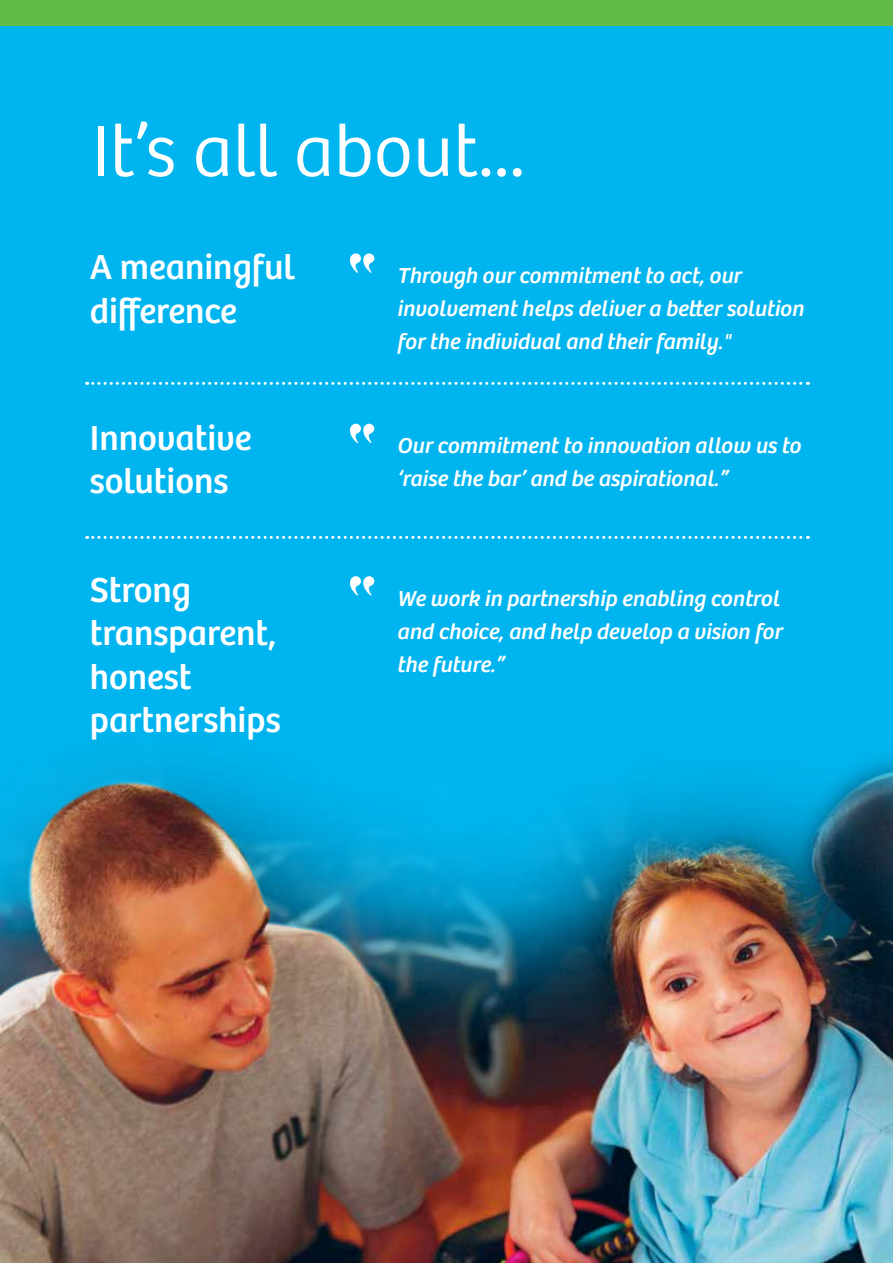
<style>
.page{position:relative;width:893px;height:1263px;background:#00b5ef}
.page>*{position:absolute;margin:0;border:0;box-sizing:border-box;transform-origin:0 0}
.t1{font:300 75px "Bree";color:#fff}
.t2{font:36px/43.2px "Bree";color:#fff}
.t3{font:italic 22.5px/33px "Bree";color:#fff}
</style>
<div class="page">
<div style="left:0;top:0;width:893px;height:26px;background:#62bb46"></div>
<svg style="left:350px;top:253px;width:24px;height:20px"></svg>
<svg style="left:350px;top:424px;width:24px;height:19px"></svg>
<svg style="left:350px;top:576px;width:24px;height:20px"></svg>
<svg style="left:87px;top:382px;width:721px;height:3px"></svg>
<svg style="left:87px;top:536px;width:721px;height:3px"></svg>
<img style="left:0;top:757px;width:893px;height:506px">
<h1 class="t1" style="left:91px;top:107px;width:435px">It’s all about...</h1>
<h2 class="t2" style="left:90px;top:246px;width:207px">A meaningful difference</h2>
<h2 class="t2" style="left:90px;top:416px;width:163px">Innovative solutions</h2>
<h2 class="t2" style="left:90px;top:569px;width:192px">Strong transparent, honest partnerships</h2>
<p class="t3" style="left:397px;top:260px;width:408px">Through our commitment to act, our involvement helps deliver a better solution for the individual and their family."</p>
<p class="t3" style="left:397px;top:430px;width:405px">Our commitment to innovation allow us to ‘raise the bar’ and be aspirational.”</p>
<p class="t3" style="left:397px;top:582px;width:387px;text-align:justify">We work in partnership enabling control and choice, and help develop a vision for the future.”</p>
</div>
